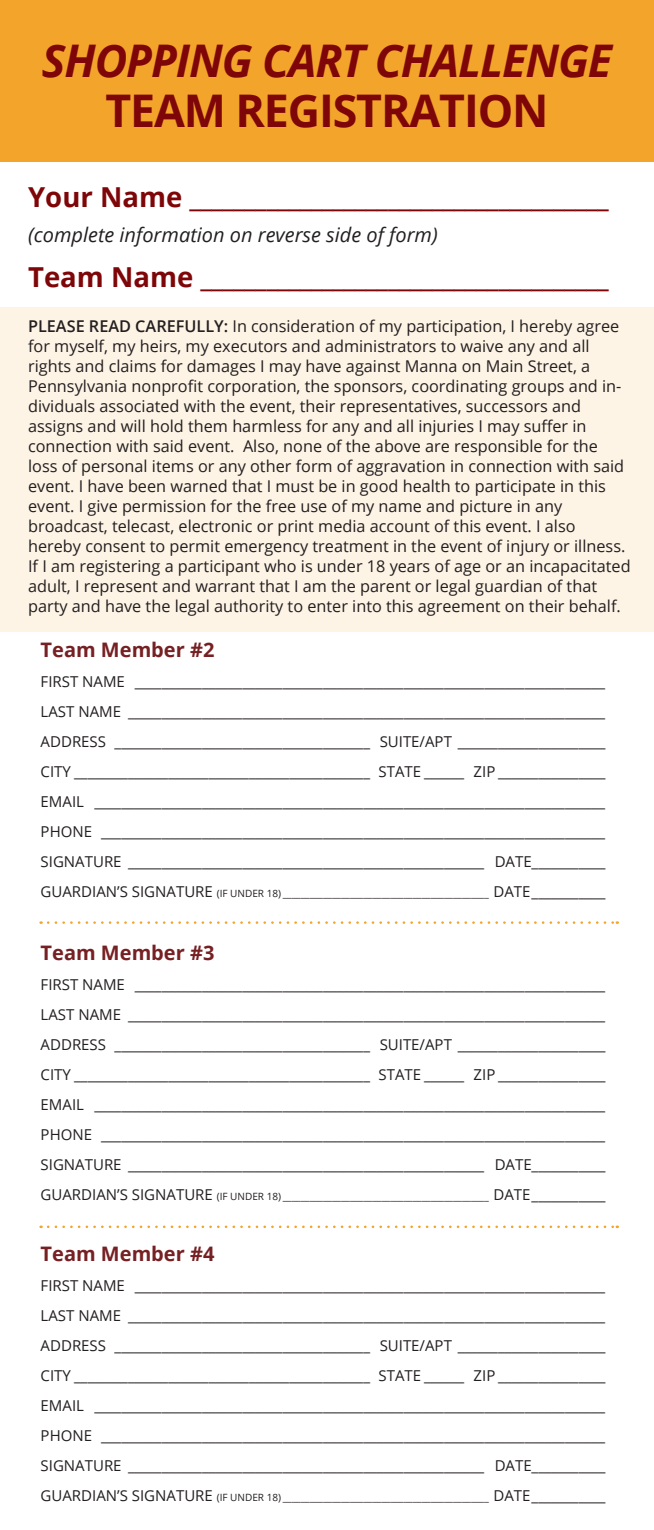
<style>
.page{position:relative;width:654px;height:1530px;background:#fff}
.page>*{position:absolute;margin:0;border:0;box-sizing:border-box;transform-origin:0 0}
.t1{font:italic 700 45px/50px "Open Sans";letter-spacing:-.025em;color:#7e0608;text-align:center}
.t2{font:700 27.5px "Open Sans";color:#7e0608}
.t3{font:italic 20px "Open Sans";color:#231f20}
.t4{font:700 20px "Open Sans";color:#762023}
.t5{font:16.25px/20px "Open Sans";color:#231f20}
.t6{font:15px "Open Sans";color:#231f20}
.t7{font:10px "Open Sans";color:#231f20}
.s1{font-style:normal}
.s2{font-weight:600}
.s3{font-size:15px}
</style>
<div class="page">
<div style="left:0;top:307px;width:654px;height:324px;background:#fdf4e6"></div>
<div style="left:0;top:0;width:654px;height:161px;background:#f3a42b"></div>
<svg style="left:48px;top:921px;width:570px;height:3px"></svg>
<svg style="left:48px;top:1226px;width:570px;height:2px"></svg>
<p class="t1" style="left:42px;top:35px;width:571px">SHOPPING CART CHALLENGE<br><span class="s1">TEAM REGISTRATION</span></p>
<p class="t2" style="left:28px;top:177px;width:582px">Your Name ______________________________________</p>
<p class="t3" style="left:28px;top:221px;width:411px">(complete information on reverse side of form)</p>
<p class="t2" style="left:28px;top:257px;width:582px">Team Name _____________________________________</p>
<p class="t5" style="left:28px;top:316px;width:604px"><span class="s2">PLEASE READ CAREFULLY:</span> In consideration of my participation, I hereby agree for myself, my heirs, my executors and administrators to waive any and all rights and claims for damages I may have against Manna on Main Street, a Pennsylvania nonprofit corporation, the sponsors, coordinating groups and in&shy;dividuals associated with the event, their representatives, successors and assigns and will hold them harmless for any and all injuries I may suffer in connection with said event. Also, none of the above are responsible for the loss of personal items or any other form of aggravation in connection with said event. I have been warned that I must be in good health to participate in this event. I give permission for the free use of my name and picture in any broadcast, telecast, electronic or print media account of this event. I also hereby consent to permit emergency treatment in the event of injury or illness.<br>If I am registering a participant who is under 18 years of age or an incapacitated adult, I represent and warrant that I am the parent or legal guardian of that party and have the legal authority to enter into this agreement on their behalf.</p>
<p class="t4" style="left:41px;top:636px;width:175px">Team Member #2</p>
<p class="t6" style="left:41px;top:672px;width:566px">FIRST NAME ______________________________________________________________________</p>
<p class="t6" style="left:41px;top:702px;width:566px">LAST NAME _______________________________________________________________________</p>
<p class="t6" style="left:41px;top:732px;width:566px">ADDRESS ______________________________________ SUITE/APT ______________________</p>
<p class="t6" style="left:41px;top:762px;width:566px">CITY ____________________________________________ STATE ______ ZIP ________________</p>
<p class="t6" style="left:41px;top:792px;width:566px">EMAIL ____________________________________________________________________________</p>
<p class="t6" style="left:41px;top:822px;width:566px">PHONE ___________________________________________________________________________</p>
<p class="t6" style="left:41px;top:852px;width:566px">SIGNATURE _____________________________________________________ DATE___________</p>
<p class="t7" style="left:41px;top:887px;width:566px"><span class="s3">GUARDIAN’S SIGNATURE</span> (IF UNDER 18) ______________________________________________ <span class="s3">DATE___________</span></p>
<p class="t4" style="left:41px;top:939px;width:175px">Team Member #3</p>
<p class="t6" style="left:41px;top:974px;width:566px">FIRST NAME ______________________________________________________________________</p>
<p class="t6" style="left:41px;top:1004px;width:566px">LAST NAME _______________________________________________________________________</p>
<p class="t6" style="left:41px;top:1034px;width:566px">ADDRESS ______________________________________ SUITE/APT ______________________</p>
<p class="t6" style="left:41px;top:1064px;width:566px">CITY ____________________________________________ STATE ______ ZIP ________________</p>
<p class="t6" style="left:41px;top:1094px;width:566px">EMAIL ____________________________________________________________________________</p>
<p class="t6" style="left:41px;top:1124px;width:566px">PHONE ___________________________________________________________________________</p>
<p class="t6" style="left:41px;top:1154px;width:566px">SIGNATURE _____________________________________________________ DATE___________</p>
<p class="t7" style="left:41px;top:1189px;width:566px"><span class="s3">GUARDIAN’S SIGNATURE</span> (IF UNDER 18) ______________________________________________ <span class="s3">DATE___________</span></p>
<p class="t4" style="left:41px;top:1239px;width:175px">Team Member #4</p>
<p class="t6" style="left:41px;top:1275px;width:566px">FIRST NAME ______________________________________________________________________</p>
<p class="t6" style="left:41px;top:1305px;width:566px">LAST NAME _______________________________________________________________________</p>
<p class="t6" style="left:41px;top:1335px;width:566px">ADDRESS ______________________________________ SUITE/APT ______________________</p>
<p class="t6" style="left:41px;top:1365px;width:566px">CITY ____________________________________________ STATE ______ ZIP ________________</p>
<p class="t6" style="left:41px;top:1395px;width:566px">EMAIL ____________________________________________________________________________</p>
<p class="t6" style="left:41px;top:1425px;width:566px">PHONE ___________________________________________________________________________</p>
<p class="t6" style="left:41px;top:1455px;width:566px">SIGNATURE _____________________________________________________ DATE___________</p>
<p class="t7" style="left:41px;top:1490px;width:566px"><span class="s3">GUARDIAN’S SIGNATURE</span> (IF UNDER 18) ______________________________________________ <span class="s3">DATE___________</span></p>
</div>
